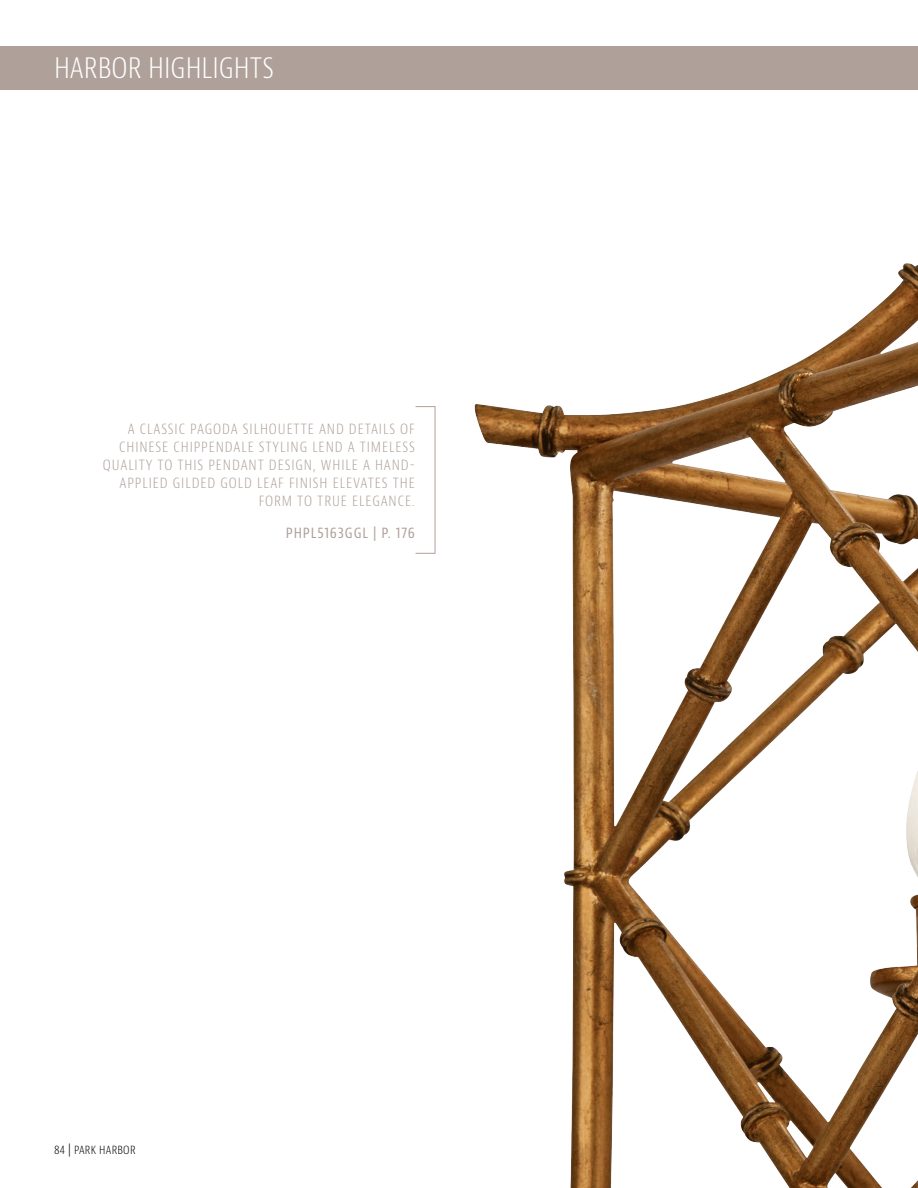
<style>
.page{position:relative;width:918px;height:1188px;background:#fff}
.page>*{position:absolute;margin:0;border:0;box-sizing:border-box;transform-origin:0 0}
.t1{font:300 condensed 30px "Bernino Sans";color:#fff}
.t2{font:300 condensed 15px/18px "Bernino Sans";letter-spacing:.06em;color:#afa19a;text-align:right}
.t3{font:condensed 15px "Bernino Sans";letter-spacing:.06em;color:#afa19a}
.t4{font:300 condensed 12px "Bernino Sans";letter-spacing:.02em;color:#010101}
.s1{font-size:13.5px}
</style>
<div class="page">
<div style="left:0;top:46px;width:918px;height:44px;background:#afa19a"></div>
<img style="left:435px;top:263px;width:483px;height:925px">
<div style="left:415px;top:406px;width:20px;height:148px;border:1px solid #afa19a"></div>
<p class="t1" style="left:54px;top:49px;width:221px">HARBOR HIGHLIGHTS</p>
<p class="t2" style="left:103px;top:420px;width:313px">A CLASSIC PAGODA SILHOUETTE AND DETAILS OF CHINESE CHIPPENDALE STYLING LEND A TIMELESS QUALITY TO THIS PENDANT DESIGN, WHILE A HAND-APPLIED GILDED GOLD LEAF FINISH ELEVATES THE FORM TO TRUE ELEGANCE.</p>
<p class="t3" style="left:286px;top:523px;width:131px">PHPL5163GGL | P. 176</p>
<p class="t4" style="left:54px;top:1142px;width:83px">84 <span class="s1">|</span> PARK HARBOR</p>
</div>
